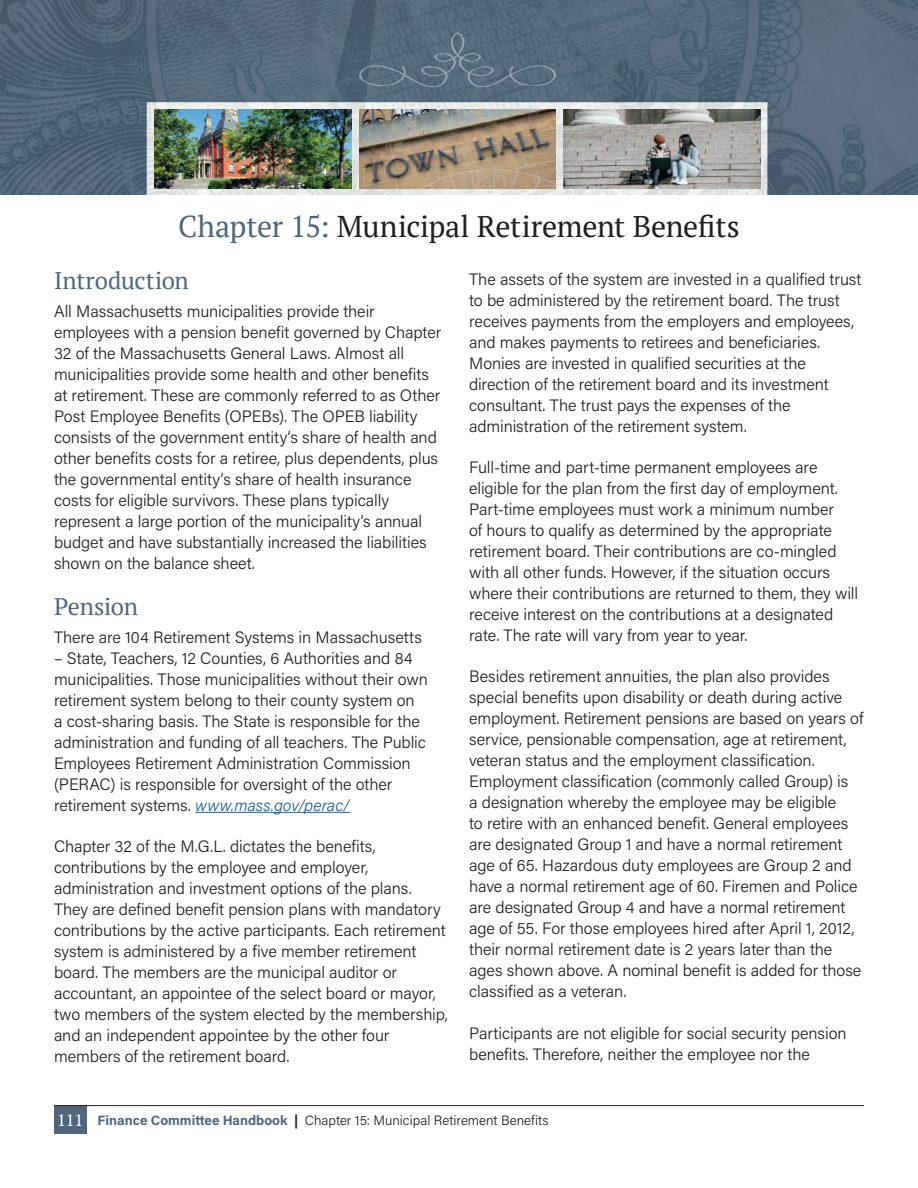
<style>
.page{position:relative;width:918px;height:1188px;background:#fff}
.page>*{position:absolute;margin:0;border:0;box-sizing:border-box;transform-origin:0 0}
.Heads{font:30px "PT Serif";letter-spacing:-.01em;color:#231f20}
.Subheads{font:24px "PT Serif";letter-spacing:-.015em;color:#50667d}
.Body{font:300 16.5px/21px "Acumin Pro";letter-spacing:-.005em;color:#231f20}
.t1{font:300 13.5px "Acumin Pro";color:#231f20}
.s1{color:#50667d}
.s2{font-style:italic;color:#175d9e}
.s3{font-family:"PT Serif";font-weight:400;font-size:16.5px;color:#fff}
.s4{font-weight:700;color:#50667d}
.s5{font-weight:700}
</style>
<div class="page">
<div style="left:54px;top:1106px;width:32px;height:28px;background:#50667d"></div>
<hr style="left:54px;top:1105px;width:810px;height:1px;background:#231f20">
<img style="left:0;top:0;width:918px;height:195px">
<img style="left:154px;top:109px;width:197px;height:80px">
<img style="left:359px;top:109px;width:197px;height:80px">
<img style="left:564px;top:109px;width:196px;height:79px">
<svg style="left:359px;top:32px;width:197px;height:55px"></svg>
<hr style="left:195px;top:812px;width:155px;height:1px;background:#175d9e">
<p class="Heads" style="left:178px;top:207px;width:563px"><span class="s1">Chapter 15:</span> Municipal Retirement Benefits</p>
<p class="Subheads" style="left:54px;top:265px;width:136px">Introduction</p>
<p class="Body" style="left:54px;top:300px;width:389px">All Massachusetts municipalities provide their employees with a pension benefit governed by Chapter 32 of the Massachusetts General Laws. Almost all municipalities provide some health and other benefits at retirement. These are commonly referred to as Other Post Employee Benefits (OPEBs). The OPEB liability consists of the government entity’s share of health and other benefits costs for a retiree, plus dependents, plus the governmental entity’s share of health insurance costs for eligible survivors. These plans typically represent a large portion of the municipality’s annual budget and have substantially increased the liabilities shown on the balance sheet.</p>
<p class="Subheads" style="left:54px;top:591px;width:86px">Pension</p>
<p class="Body" style="left:54px;top:626px;width:369px">There are 104 Retirement Systems in Massachusetts</p>
<p class="Body" style="left:54px;top:647px;width:375px">– State, Teachers, 12 Counties, 6 Authorities and 84 municipalities. Those municipalities without their own retirement system belong to their county system on<br>a cost-sharing basis. The State is responsible for the administration and funding of all teachers. The Public Employees Retirement Administration Commission (PERAC) is responsible for oversight of the other retirement systems. <span class="s2">www.mass.gov/perac/</span></p>
<p class="Body" style="left:54px;top:835px;width:396px">Chapter 32 of the M.G.L. dictates the benefits, contributions by the employee and employer, administration and investment options of the plans.<br>They are defined benefit pension plans with mandatory contributions by the active participants. Each retirement system is administered by a five member retirement board. The members are the municipal auditor or accountant, an appointee of the select board or mayor, two members of the system elected by the membership, and an independent appointee by the other four members of the retirement board.</p>
<p class="Body" style="left:469px;top:268px;width:394px">The assets of the system are invested in a qualified trust to be administered by the retirement board. The trust receives payments from the employers and employees, and makes payments to retirees and beneficiaries.<br>Monies are invested in qualified securities at the direction of the retirement board and its investment consultant. The trust pays the expenses of the administration of the retirement system.</p>
<p class="Body" style="left:469px;top:456px;width:391px">Full-time and part-time permanent employees are eligible for the plan from the first day of employment.<br>Part-time employees must work a minimum number<br>of hours to qualify as determined by the appropriate retirement board. Their contributions are co-mingled with all other funds. However, if the situation occurs where their contributions are returned to them, they will receive interest on the contributions at a designated rate. The rate will vary from year to year.</p>
<p class="Body" style="left:469px;top:666px;width:396px">Besides retirement annuities, the plan also provides special benefits upon disability or death during active employment. Retirement pensions are based on years of service, pensionable compensation, age at retirement, veteran status and the employment classification.<br>Employment classification (commonly called Group) is<br>a designation whereby the employee may be eligible<br>to retire with an enhanced benefit. General employees are designated Group 1 and have a normal retirement age of 65. Hazardous duty employees are Group 2 and have a normal retirement age of 60. Firemen and Police are designated Group 4 and have a normal retirement age of 55. For those employees hired after April 1, 2012, their normal retirement date is 2 years later than the ages shown above. A nominal benefit is added for those classified as a veteran.</p>
<p class="Body" style="left:469px;top:1022px;width:379px">Participants are not eligible for social security pension benefits. Therefore, neither the employee nor the</p>
<p class="t1" style="left:57px;top:1111px;width:493px"><span class="s3">111</span> <span class="s4">Finance Committee Handbook</span> <span class="s5">|</span> Chapter 15: Municipal Retirement Benefits</p>
</div>
